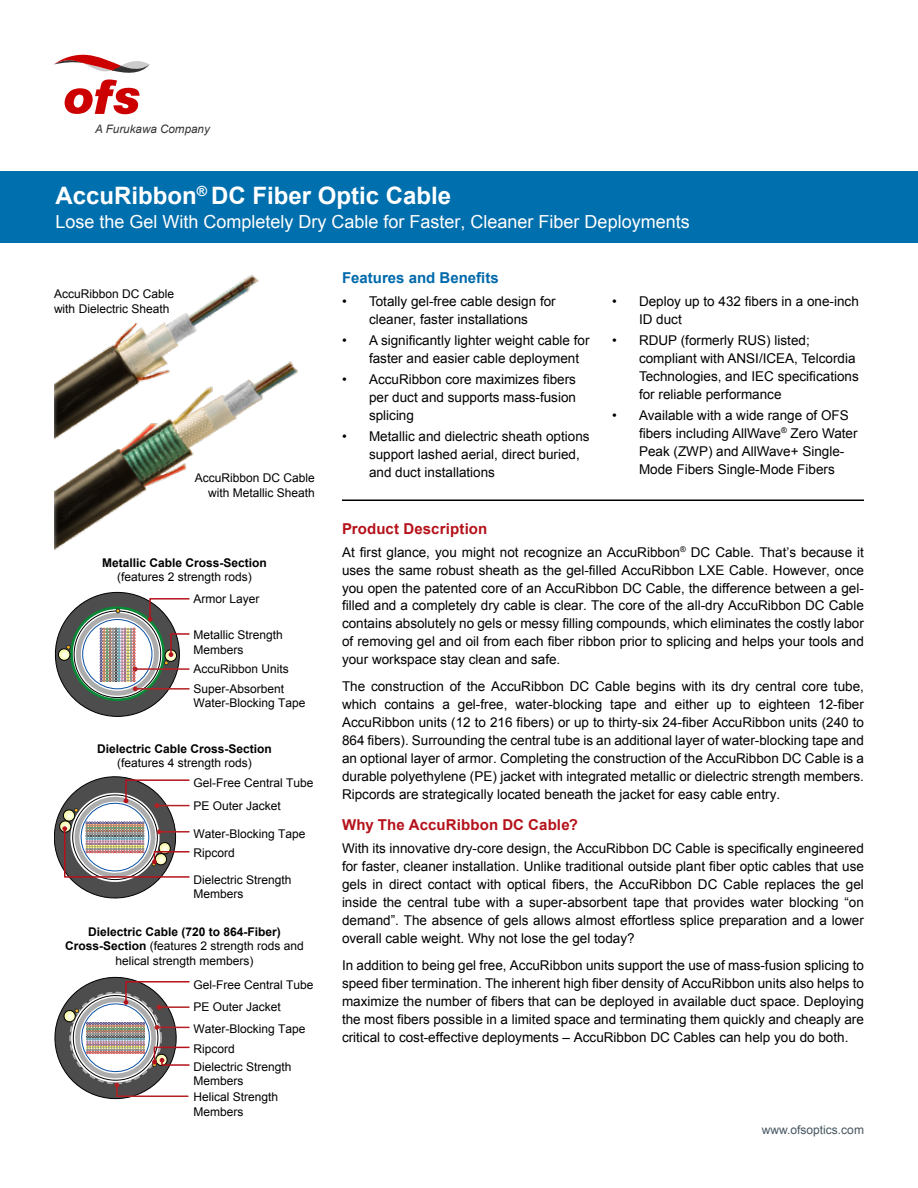
<style>
.page{position:relative;width:918px;height:1188px;background:#fff}
.page>*{position:absolute;margin:0;border:0;box-sizing:border-box;transform-origin:0 0}
.t1{font:700 24px "Arial";color:#fff}
.t2{font:18px "Arial";color:#fff}
.t3{font:700 15px "Arial";letter-spacing:.01em;color:#b5121b}
.t4{font:700 15px "Arial";color:#0069aa}
.t5{font:13.5px/18px "Arial";color:#000}
.t6{font:12px/14.4px "Arial";color:#000}
.t7{font:700 12px "Arial";color:#000}
.t8{font:12px "Arial";color:#455560}
.t9{font:italic 11.7px "Arial";color:#333}
.s1{font-weight:700}
</style>
<div class="page">
<img style="left:54px;top:275px;width:244px;height:276px">
<hr style="left:342px;top:500px;width:522px;height:1px;background:#000">
<svg style="left:54px;top:54px;width:96px;height:61px"></svg>
<div style="left:0;top:171px;width:918px;height:72px;background:#006fad"></div>
<div style="left:55px;top:592px;width:124px;height:124px;background:#4d4d4d;border-radius:50%"></div>
<svg style="left:72px;top:609px;width:91px;height:91px"></svg>
<svg style="left:74px;top:611px;width:87px;height:87px;fill:#fbfafb"></svg>
<div style="left:76px;top:613px;width:83px;height:83px;border:5px solid #acacac;border-radius:50%"></div>
<div style="left:70px;top:606px;width:95px;height:95px;border:3px solid #078936;border-radius:50%"></div>
<svg style="left:58px;top:645px;width:12px;height:15px"></svg>
<svg style="left:116px;top:609px;width:4px;height:4px"></svg>
<svg style="left:148px;top:598px;width:42px;height:24px"></svg>
<svg style="left:164px;top:632px;width:26px;height:33px"></svg>
<hr style="left:135px;top:668px;width:54px;height:2px;background:#b52025">
<hr style="left:135px;top:688px;width:54px;height:2px;background:#b52025">
<img style="left:100px;top:628px;width:38px;height:63px">
<svg style="left:54px;top:776px;width:136px;height:123px"></svg>
<svg style="left:54px;top:976px;width:136px;height:124px"></svg>
<p class="t9" style="left:95px;top:122px;width:116px">A Furukawa Company</p>
<h1 class="t1" style="left:56px;top:179px;width:397px">AccuRibbon<sup>®</sup> DC Fiber Optic Cable</h1>
<h2 class="t2" style="left:56px;top:210px;width:636px">Lose the Gel With Completely Dry Cable for Faster, Cleaner Fiber Deployments</h2>
<p class="t6" style="left:54px;top:287px;width:122px">AccuRibbon DC Cable with Dielectric Sheath</p>
<p class="t6" style="left:195px;top:471px;width:122px;text-align:right">AccuRibbon DC Cable with Metallic Sheath</p>
<p class="t7" style="left:102px;top:555px;width:166px">Metallic Cable Cross-Section</p>
<p class="t6" style="left:117px;top:570px;width:136px">(features 2 strength rods)</p>
<p class="t6" style="left:194px;top:592px;width:68px">Armor Layer</p>
<p class="t6" style="left:194px;top:628px;width:91px">Metallic Strength<br>Members</p>
<p class="t6" style="left:194px;top:659px;width:97px;line-height:19.4px">AccuRibbon Units<br>Super-Absorbent</p>
<p class="t6" style="left:194px;top:696px;width:114px">Water-Blocking Tape</p>
<p class="t7" style="left:97px;top:740px;width:176px">Dielectric Cable Cross-Section</p>
<p class="t6" style="left:117px;top:756px;width:136px">(features 4 strength rods)</p>
<p class="t6" style="left:194px;top:772px;width:122px;line-height:22.5px">Gel-Free Central Tube<br>PE Outer Jacket</p>
<p class="t6" style="left:194px;top:824px;width:114px;line-height:19.5px">Water-Blocking Tape<br>Ripcord</p>
<p class="t6" style="left:194px;top:872px;width:100px">Dielectric Strength<br>Members</p>
<p class="t6" style="left:65px;top:924px;width:240px;text-align:center"><span class="s1">Dielectric Cable (720 to 864-Fiber)<br>Cross-Section</span> (features 2 strength rods and helical strength members)</p>
<p class="t6" style="left:194px;top:973px;width:122px;line-height:22.2px">Gel-Free Central Tube<br>PE Outer Jacket<br>Water-Blocking Tape</p>
<p class="t6" style="left:194px;top:1040px;width:100px;line-height:18px">Ripcord<br>Dielectric Strength</p>
<p class="t6" style="left:194px;top:1073px;width:86px;line-height:16.2px">Members<br>Helical Strength</p>
<p class="t6" style="left:194px;top:1104px;width:52px">Members</p>
<p class="t4" style="left:342px;top:268px;width:158px">Features and Benefits</p>
<p class="t5" style="left:342px;top:292px;width:215px;text-align:center">• Totally gel-free cable design for cleaner, faster installations</p>
<p class="t5" style="left:369px;top:331px;width:222px;text-indent:-27px">• A significantly lighter weight cable for faster and easier cable deployment</p>
<p class="t5" style="left:369px;top:370px;width:209px;text-align:justify;text-indent:-27px">• AccuRibbon core maximizes fibers per duct and supports mass-fusion splicing</p>
<p class="t5" style="left:369px;top:427px;width:222px;text-indent:-27px">• Metallic and dielectric sheath options support lashed aerial, direct buried, and duct installations</p>
<p class="t5" style="left:639px;top:292px;width:221px;text-indent:-27px">• Deploy up to 432 fibers in a one-inch<br>ID duct</p>
<p class="t5" style="left:639px;top:331px;width:221px;text-indent:-27px">• RDUP (formerly RUS) listed; compliant with ANSI/ICEA, Telcordia Technologies, and IEC specifications for reliable performance</p>
<p class="t5" style="left:639px;top:406px;width:220px;text-indent:-27px">• Available with a wide range of OFS fibers including AllWave<sup>®</sup> Zero Water Peak (ZWP) and AllWave+ Single-Mode Fibers Single-Mode Fibers</p>
<p class="t3" style="left:342px;top:519px;width:147px">Product Description</p>
<p class="t5" style="left:342px;top:543px;width:523px;text-align:justify">At first glance, you might not recognize an AccuRibbon<sup>®</sup> DC Cable. That’s because it uses the same robust sheath as the gel-filled AccuRibbon LXE Cable. However, once you open the patented core of an AccuRibbon DC Cable, the difference between a gel&shy;filled and a completely dry cable is clear. The core of the all-dry AccuRibbon DC Cable contains absolutely no gels or messy filling compounds, which eliminates the costly labor of removing gel and oil from each fiber ribbon prior to splicing and helps your tools and your workspace stay clean and safe.</p>
<p class="t5" style="left:342px;top:678px;width:523px;text-align:justify">The construction of the AccuRibbon DC Cable begins with its dry central core tube, which contains a gel-free, water-blocking tape and either up to eighteen 12-fiber AccuRibbon units (12 to 216 fibers) or up to thirty-six 24-fiber AccuRibbon units (240 to 864 fibers). Surrounding the central tube is an additional layer of water-blocking tape and an optional layer of armor. Completing the construction of the AccuRibbon DC Cable is a durable polyethylene (PE) jacket with integrated metallic or dielectric strength members.<br>Ripcords are strategically located beneath the jacket for easy cable entry.</p>
<p class="t3" style="left:342px;top:815px;width:238px">Why The AccuRibbon DC Cable?</p>
<p class="t5" style="left:342px;top:839px;width:523px;text-align:justify">With its innovative dry-core design, the AccuRibbon DC Cable is specifically engineered for faster, cleaner installation. Unlike traditional outside plant fiber optic cables that use gels in direct contact with optical fibers, the AccuRibbon DC Cable replaces the gel inside the central tube with a super-absorbent tape that provides water blocking “on demand”. The absence of gels allows almost effortless splice preparation and a lower overall cable weight. Why not lose the gel today?</p>
<p class="t5" style="left:342px;top:956px;width:523px;text-align:justify">In addition to being gel free, AccuRibbon units support the use of mass-fusion splicing to speed fiber termination. The inherent high fiber density of AccuRibbon units also helps to maximize the number of fibers that can be deployed in available duct space. Deploying the most fibers possible in a limited space and terminating them quickly and cheaply are critical to cost-effective deployments – AccuRibbon DC Cables can help you do both.</p>
<p class="t8" style="left:762px;top:1122px;width:104px">www.ofsoptics.com</p>
</div>
